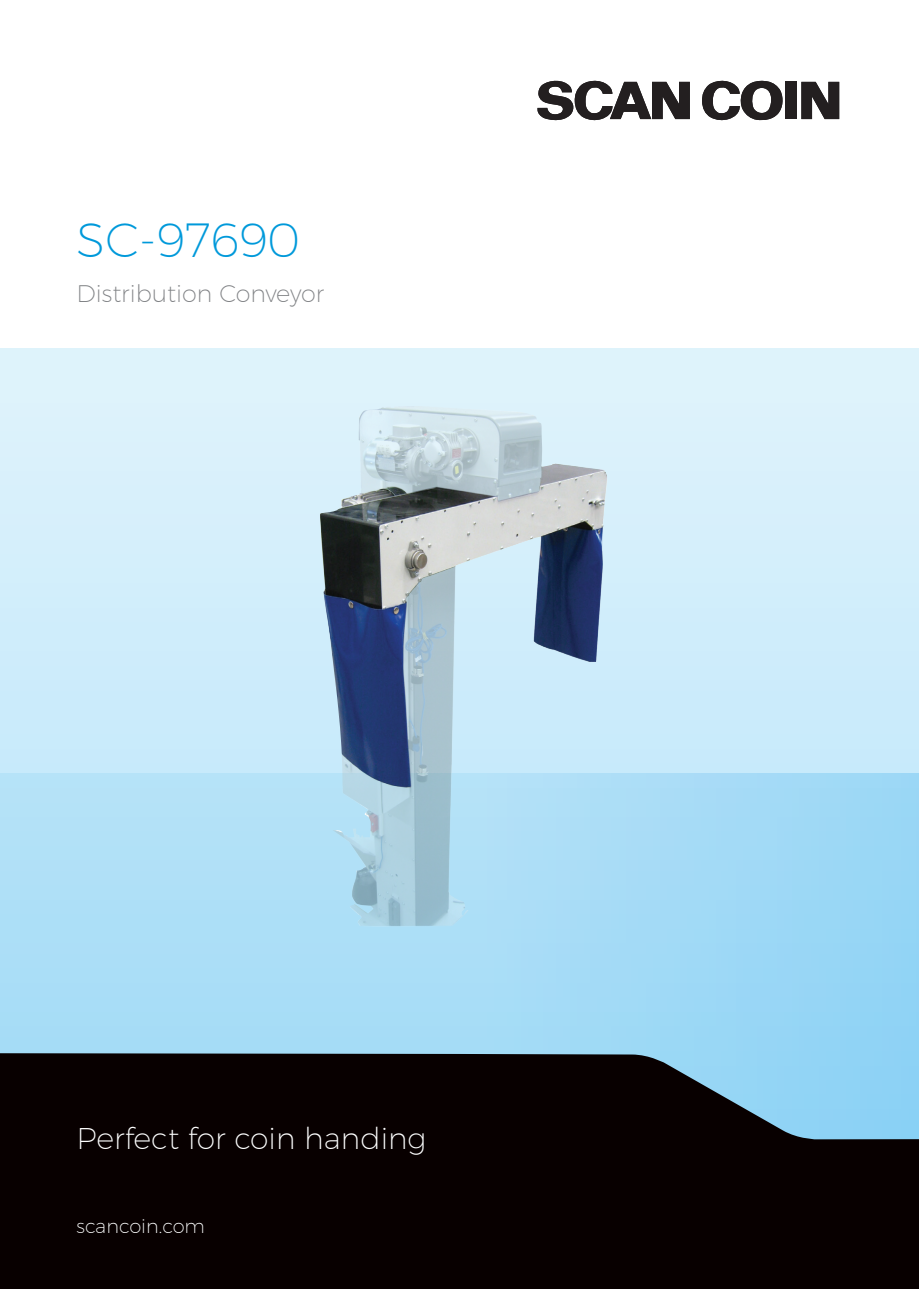
<style>
.page{position:relative;width:919px;height:1289px;background:#fff}
.page>*{position:absolute;margin:0;border:0;box-sizing:border-box;transform-origin:0 0}
.company_profile_posi{font:200 48px "Montserrat";color:#0099da}
.t1{font:200 30px "Montserrat";color:#fff}
.company_profile_posi-2{font:200 24px "Montserrat";color:#808285}
.t2{font:200 19.5px "Montserrat";color:#fff}
</style>
<div class="page">
<div style="left:0;top:348px;width:918px;height:918px;background:#d5effb"></div>
<div style="left:0;top:773px;width:918px;height:378px;background:linear-gradient(to right,#b2e1f7,#9ad7f5)"></div>
<svg style="left:0;top:1053px;width:918px;height:235px;background:#131113"></svg>
<div style="left:785px;top:82px;width:11px;height:37px;background:#231f20"></div>
<svg style="left:801px;top:82px;width:38px;height:37px"></svg>
<svg style="left:537px;top:80px;width:152px;height:41px"></svg>
<svg style="left:702px;top:80px;width:81px;height:41px"></svg>
<img style="left:320px;top:407px;width:293px;height:520px">
<p class="company_profile_posi" style="left:77px;top:211px;width:225px">SC-97690</p>
<p class="company_profile_posi-2" style="left:77px;top:279px;width:249px">Distribution Conveyor</p>
<p class="t1" style="left:77px;top:1119px;width:351px">Perfect for coin handing</p>
<p class="t2" style="left:77px;top:1214px;width:130px">scancoin.com</p>
</div>
